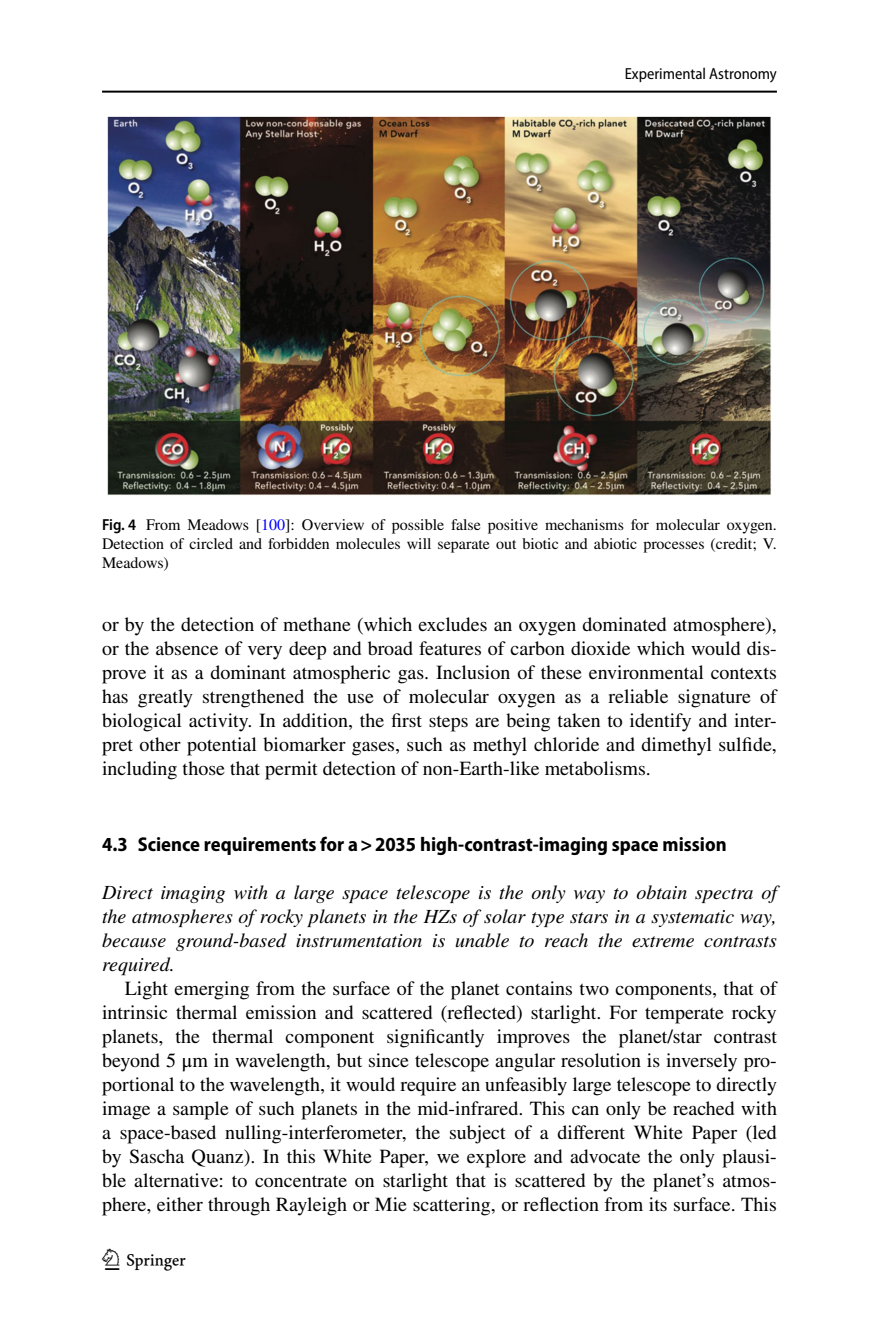
<style>
.page{position:relative;width:879px;height:1333px;background:#fff}
.page>*{position:absolute;margin:0;border:0;box-sizing:border-box;transform-origin:0 0}
.t1{font:30px "Springnew Regular 4";color:#000}
.t2{font:20px/24px "STIX";color:#000;text-align:justify}
.t3{font:italic 20px/24px "STIX";color:#000;text-align:justify}
.t4{font:700 semi-condensed 20px "Myriad Pro";color:#000}
.t5{font:16px/19px "STIX";color:#000;text-align:justify}
.t6{font:semi-condensed 16px "Myriad Pro";color:#000}
.s1{font-family:"Myriad Pro";font-weight:600;font-stretch:semi-condensed}
.s2{color:#00f}
</style>
<div class="page">
<hr style="left:102px;top:91px;width:675px;height:2px;background:#000">
<img style="left:108px;top:116px;width:663px;height:379px">
<p class="t6" style="left:625px;top:65px;width:154px">Experimental Astronomy</p>
<p class="t5" style="left:102px;top:516px;width:676px"><span class="s1">Fig. 4</span> From Meadows [<span class="s2">100</span>]: Overview of possible false positive mechanisms for molecular oxygen.<br>Detection of circled and forbidden molecules will separate out biotic and abiotic processes (credit; V.<br>Meadows)</p>
<p class="t2" style="left:102px;top:614px;width:676px">or by the detection of methane (which excludes an oxygen dominated atmosphere), or the absence of very deep and broad features of carbon dioxide which would dis&shy;prove it as a dominant atmospheric gas. Inclusion of these environmental contexts has greatly strengthened the use of molecular oxygen as a reliable signature of biological activity. In addition, the first steps are being taken to identify and inter&shy;pret other potential biomarker gases, such as methyl chloride and dimethyl sulfide, including those that permit detection of non-Earth-like metabolisms.</p>
<p class="t4" style="left:102px;top:833px;width:626px">4.3 Science requirements for a&gt;2035 high‑contrast‑imaging space mission</p>
<p class="t3" style="left:102px;top:879px;width:676px">Direct imaging with a large space telescope is the only way to obtain spectra of the atmospheres of rocky planets in the HZs of solar type stars in a systematic way, because ground-based instrumentation is unable to reach the extreme contrasts required.</p>
<p class="t2" style="left:102px;top:977px;width:676px;text-indent:23px">Light emerging from the surface of the planet contains two components, that of intrinsic thermal emission and scattered (reflected) starlight. For temperate rocky planets, the thermal component significantly improves the planet/star contrast beyond 5 μm in wavelength, but since telescope angular resolution is inversely pro&shy;portional to the wavelength, it would require an unfeasibly large telescope to directly image a sample of such planets in the mid-infrared. This can only be reached with a space-based nulling-interferometer, the subject of a different White Paper (led by Sascha Quanz). In this White Paper, we explore and advocate the only plausi&shy;ble alternative: to concentrate on starlight that is scattered by the planet’s atmos&shy;phere, either through Rayleigh or Mie scattering, or reflection from its surface. This</p>
<h1 class="t1" style="left:105px;top:1248px;width:83px">1 3</h1>
</div>
